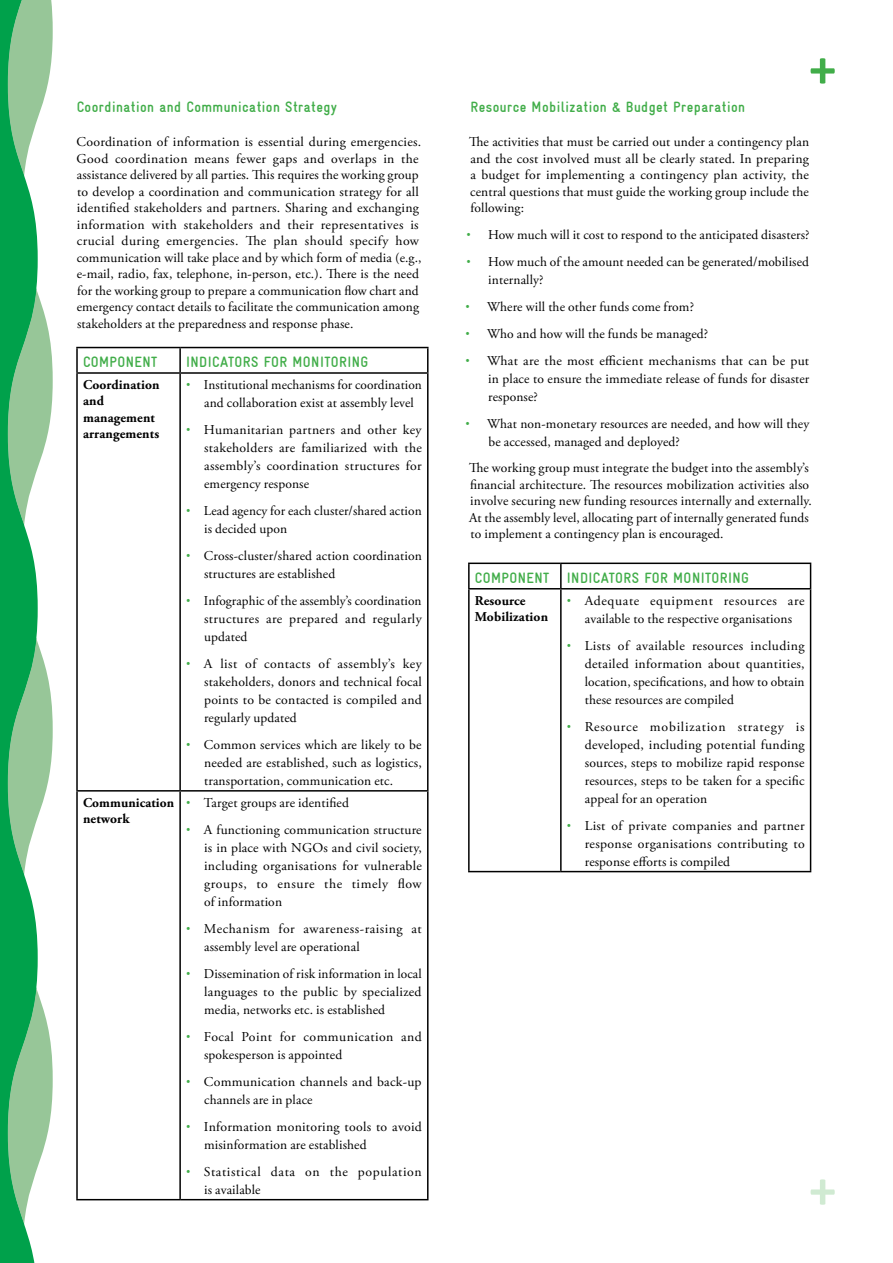
<style>
.page{position:relative;width:893px;height:1263px;background:#fff}
.page>*{position:absolute;margin:0;border:0;box-sizing:border-box;transform-origin:0 0}
.t1{font:700 condensed 15px "Gravur";letter-spacing:.03em;color:#41ad49}
.t2{font:13.5px/18px "Adobe Garamond Pro";letter-spacing:.01em;color:#000}
.t3{font:700 13.5px/16.5px "Adobe Garamond Pro";letter-spacing:.01em;color:#000}
.t4{font:13.5px/18px "Adobe Garamond Pro";letter-spacing:.045em;color:#000}
.s1{font-family:"Gravur";font-weight:700;font-stretch:condensed;font-size:13.8px;color:#41ad49}
</style>
<div class="page">
<svg style="left:811px;top:58px;width:24px;height:26px"></svg>
<svg style="left:811px;top:1179px;width:24px;height:26px"></svg>
<svg style="left:36px;top:0;width:17px;height:1172px"></svg>
<svg style="left:0;top:0;width:36px;height:1263px;background:#43b36f"></svg>
<hr style="left:76px;top:347px;width:104px;height:1px;background:#000">
<hr style="left:76px;top:348px;width:2px;height:24px;background:#000">
<hr style="left:180px;top:347px;width:249px;height:1px;background:#000">
<hr style="left:179px;top:348px;width:2px;height:24px;background:#000">
<hr style="left:427px;top:348px;width:2px;height:24px;background:#000">
<hr style="left:76px;top:372px;width:104px;height:2px;background:#000">
<hr style="left:76px;top:374px;width:2px;height:416px;background:#000">
<hr style="left:180px;top:372px;width:249px;height:2px;background:#000">
<hr style="left:179px;top:374px;width:2px;height:416px;background:#000">
<hr style="left:427px;top:374px;width:2px;height:416px;background:#000">
<hr style="left:76px;top:790px;width:104px;height:1px;background:#000">
<hr style="left:76px;top:791px;width:2px;height:408px;background:#000">
<hr style="left:180px;top:790px;width:249px;height:1px;background:#000">
<hr style="left:179px;top:791px;width:2px;height:408px;background:#000">
<hr style="left:427px;top:791px;width:2px;height:408px;background:#000">
<hr style="left:76px;top:1199px;width:104px;height:1px;background:#000">
<hr style="left:180px;top:1199px;width:249px;height:1px;background:#000">
<hr style="left:468px;top:563px;width:93px;height:1px;background:#000">
<hr style="left:468px;top:564px;width:2px;height:24px;background:#000">
<hr style="left:561px;top:563px;width:250px;height:1px;background:#000">
<hr style="left:560px;top:564px;width:2px;height:24px;background:#000">
<svg style="left:810px;top:564px;width:1px;height:24px"></svg>
<hr style="left:468px;top:588px;width:93px;height:1px;background:#000">
<hr style="left:468px;top:589px;width:2px;height:282px;background:#000">
<hr style="left:561px;top:588px;width:250px;height:1px;background:#000">
<hr style="left:560px;top:589px;width:2px;height:282px;background:#000">
<hr style="left:810px;top:589px;width:1px;height:282px;background:#000">
<hr style="left:468px;top:871px;width:93px;height:1px;background:#000">
<hr style="left:561px;top:871px;width:250px;height:1px;background:#000">
<p class="t1" style="left:77px;top:98px;width:262px">Coordination and Communication Strategy</p>
<p class="t2" style="left:77px;top:134px;width:347px;line-height:16.5px">Coordination of information is essential during emergencies.<br>Good coordination means fewer gaps and overlaps in the assistance delivered by all parties. This requires the working group to develop a coordination and communication strategy for all identified stakeholders and partners. Sharing and exchanging information with stakeholders and their representatives is crucial during emergencies. The plan should specify how communication will take place and by which form of media (e.g., e-mail, radio, fax, telephone, in-person, etc.). There is the need for the working group to prepare a communication flow chart and emergency contact details to facilitate the communication among stakeholders at the preparedness and response phase.</p>
<p class="t1" style="left:83px;top:353px;width:76px">COMPONENT</p>
<p class="t1" style="left:186px;top:353px;width:184px">INDICATORS FOR MONITORING</p>
<p class="t3" style="left:83px;top:376px;width:78px">Coordination and management arrangements</p>
<p class="t2" style="left:204px;top:376px;width:219px;text-indent:-18px"><span class="s1">•</span> Institutional mechanisms for coordination and collaboration exist at assembly level</p>
<p class="t2" style="left:204px;top:421px;width:219px;text-align:justify;text-indent:-18px"><span class="s1">•</span> Humanitarian partners and other key stakeholders are familiarized with the assembly’s coordination structures for emergency response</p>
<p class="t2" style="left:204px;top:502px;width:219px;text-indent:-18px"><span class="s1">•</span> Lead agency for each cluster/shared action is decided upon</p>
<p class="t2" style="left:204px;top:547px;width:219px;text-indent:-18px"><span class="s1">•</span> Cross-cluster/shared action coordination structures are established</p>
<p class="t2" style="left:204px;top:592px;width:219px;text-align:justify;text-indent:-18px"><span class="s1">•</span> Infographic of the assembly’s coordination structures are prepared and regularly updated</p>
<p class="t2" style="left:204px;top:655px;width:219px;text-align:justify;text-indent:-18px"><span class="s1">•</span> A list of contacts of assembly’s key stakeholders, donors and technical focal points to be contacted is compiled and regularly updated</p>
<p class="t2" style="left:204px;top:736px;width:219px;text-align:justify;text-indent:-18px"><span class="s1">•</span> Common services which are likely to be needed are established, such as logistics, transportation, communication etc.</p>
<p class="t3" style="left:83px;top:794px;width:93px">Communication network</p>
<p class="t2" style="left:186px;top:794px;width:164px"><span class="s1">•</span> Target groups are identified</p>
<p class="t2" style="left:204px;top:821px;width:219px;text-align:justify;text-indent:-18px"><span class="s1">•</span> A functioning communication structure is in place with NGOs and civil society, including organisations for vulnerable groups, to ensure the timely flow of information</p>
<p class="t2" style="left:204px;top:920px;width:219px;text-indent:-18px"><span class="s1">•</span> Mechanism for awareness-raising at assembly level are operational</p>
<p class="t2" style="left:204px;top:965px;width:219px;text-align:justify;text-indent:-18px"><span class="s1">•</span> Dissemination of risk information in local languages to the public by specialized media, networks etc. is established</p>
<p class="t2" style="left:204px;top:1028px;width:219px;text-indent:-18px"><span class="s1">•</span> Focal Point for communication and spokesperson is appointed</p>
<p class="t2" style="left:204px;top:1073px;width:219px;text-indent:-18px"><span class="s1">•</span> Communication channels and back-up channels are in place</p>
<p class="t2" style="left:204px;top:1118px;width:219px;text-indent:-18px"><span class="s1">•</span> Information monitoring tools to avoid misinformation are established</p>
<p class="t4" style="left:204px;top:1163px;width:219px;text-indent:-18px"><span class="s1">•</span> Statistical data on the population is available</p>
<p class="t1" style="left:470px;top:98px;width:276px">Resource Mobilization &amp; Budget Preparation</p>
<p class="t2" style="left:469px;top:134px;width:342px;line-height:16.5px;text-align:justify">The activities that must be carried out under a contingency plan and the cost involved must all be clearly stated. In preparing a budget for implementing a contingency plan activity, the central questions that must guide the working group include the following:</p>
<p class="t2" style="left:466px;top:227px;width:345px"><span class="s1">•</span> How much will it cost to respond to the anticipated disasters?</p>
<p class="t2" style="left:488px;top:254px;width:322px;text-indent:-22px"><span class="s1">•</span> How much of the amount needed can be generated/mobilised internally?</p>
<p class="t2" style="left:465px;top:299px;width:230px"><span class="s1">•</span> Where will the other funds come from?</p>
<p class="t2" style="left:465px;top:326px;width:244px"><span class="s1">•</span> Who and how will the funds be managed?</p>
<p class="t2" style="left:488px;top:353px;width:323px;text-align:justify;text-indent:-23px"><span class="s1">•</span> What are the most efficient mechanisms that can be put in place to ensure the immediate release of funds for disaster response?</p>
<p class="t2" style="left:488px;top:416px;width:322px;text-indent:-23px"><span class="s1">•</span> What non-monetary resources are needed, and how will they be accessed, managed and deployed?</p>
<p class="t2" style="left:469px;top:460px;width:344px;line-height:16.5px">The working group must integrate the budget into the assembly’s financial architecture. The resources mobilization activities also involve securing new funding resources internally and externally.<br>At the assembly level, allocating part of internally generated funds to implement a contingency plan is encouraged.</p>
<p class="t1" style="left:475px;top:569px;width:276px">COMPONENT INDICATORS FOR MONITORING</p>
<p class="t3" style="left:475px;top:592px;width:75px">Resource<br>Mobilization</p>
<p class="t2" style="left:567px;top:592px;width:239px;text-align:center"><span class="s1">•</span> Adequate equipment resources are available to the respective organisations</p>
<p class="t2" style="left:585px;top:637px;width:221px;text-align:justify;text-indent:-18px"><span class="s1">•</span> Lists of available resources including detailed information about quantities, location, specifications, and how to obtain these resources are compiled</p>
<p class="t2" style="left:585px;top:718px;width:221px;text-align:justify;text-indent:-18px"><span class="s1">•</span> Resource mobilization strategy is developed, including potential funding sources, steps to mobilize rapid response resources, steps to be taken for a specific appeal for an operation</p>
<p class="t2" style="left:585px;top:817px;width:221px;text-align:justify;text-indent:-18px"><span class="s1">•</span> List of private companies and partner response organisations contributing to response efforts is compiled</p>
</div>
